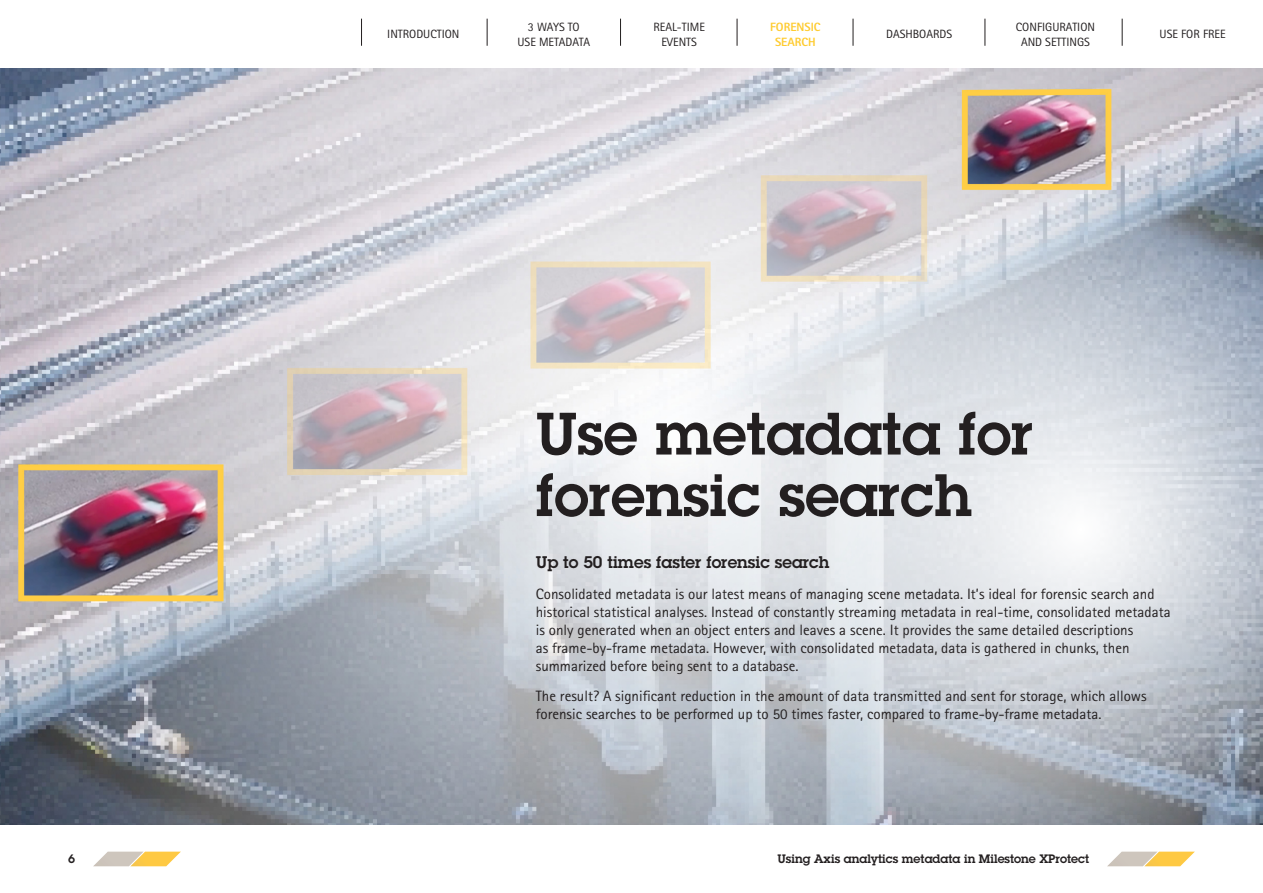
<style>
.page{position:relative;width:1263px;height:893px;background:#fff}
.page>*{position:absolute;margin:0;border:0;box-sizing:border-box;transform-origin:0 0}
.Headline{font:600 58.5px/61.5px "Lubalin Graph ECG";color:#231f20}
.Ingress{font:600 16.5px "Lubalin Graph ECG";color:#231f20}
.Ingress-2{font:15px/18px "Rotis Sans Serif Pro";color:#231f20}
.t1{font:12px/15px "Rotis Sans Serif Pro";color:#231f20;text-align:center}
.t2{font:600 12px "Lubalin Graph ECG";color:#231f20}
.t3{font:800 12px/15px "Rotis Sans Serif Pro";color:#fecb2f;text-align:center}
</style>
<div class="page">
<img style="left:0;top:68px;width:1263px;height:757px">
<svg style="left:724px;top:172px;width:539px;height:695px;background:#ced2d8"></svg>
<svg style="left:93px;top:852px;width:88px;height:14px"></svg>
<svg style="left:1107px;top:852px;width:88px;height:14px"></svg>
<svg style="left:361px;top:19px;width:1px;height:27px"></svg>
<svg style="left:487px;top:19px;width:1px;height:27px"></svg>
<svg style="left:620px;top:19px;width:1px;height:27px"></svg>
<svg style="left:737px;top:19px;width:1px;height:27px"></svg>
<svg style="left:853px;top:19px;width:1px;height:27px"></svg>
<svg style="left:984px;top:19px;width:1px;height:27px"></svg>
<svg style="left:1122px;top:19px;width:1px;height:27px"></svg>
<p class="t1" style="left:387px;top:27px;width:74px">INTRODUCTION</p>
<p class="t3" style="left:770px;top:19px;width:52px">FORENSIC<br>SEARCH</p>
<p class="t1" style="left:517px;top:19px;width:74px">3 WAYS TO<br>USE METADATA</p>
<p class="t1" style="left:653px;top:19px;width:53px">REAL-TIME<br>EVENTS</p>
<p class="t1" style="left:886px;top:27px;width:67px">DASHBOARDS</p>
<p class="t1" style="left:1016px;top:19px;width:81px">CONFIGURATION<br>AND SETTINGS</p>
<p class="t1" style="left:1160px;top:27px;width:67px">USE FOR FREE</p>
<p class="Headline" style="left:536px;top:404px;width:499px">Use metadata for forensic search</p>
<p class="Ingress" style="left:536px;top:551px;width:295px">Up to 50 times faster forensic search</p>
<p class="Ingress-2" style="left:536px;top:585px;width:636px">Consolidated metadata is our latest means of managing scene metadata. It’s ideal for forensic search and historical statistical analyses. Instead of constantly streaming metadata in real-time, consolidated metadata is only generated when an object enters and leaves a scene. It provides the same detailed descriptions<br>as frame-by-frame metadata. However, with consolidated metadata, data is gathered in chunks, then summarized before being sent to a database.</p>
<p class="Ingress-2" style="left:536px;top:687px;width:612px">The result? A significant reduction in the amount of data transmitted and sent for storage, which allows forensic searches to be performed up to 50 times faster, compared to frame-by-frame metadata.</p>
<p class="t2" style="left:68px;top:851px;width:8px">6</p>
<p class="t2" style="left:777px;top:851px;width:313px">Using Axis analytics metadata in Milestone XProtect</p>
</div>
